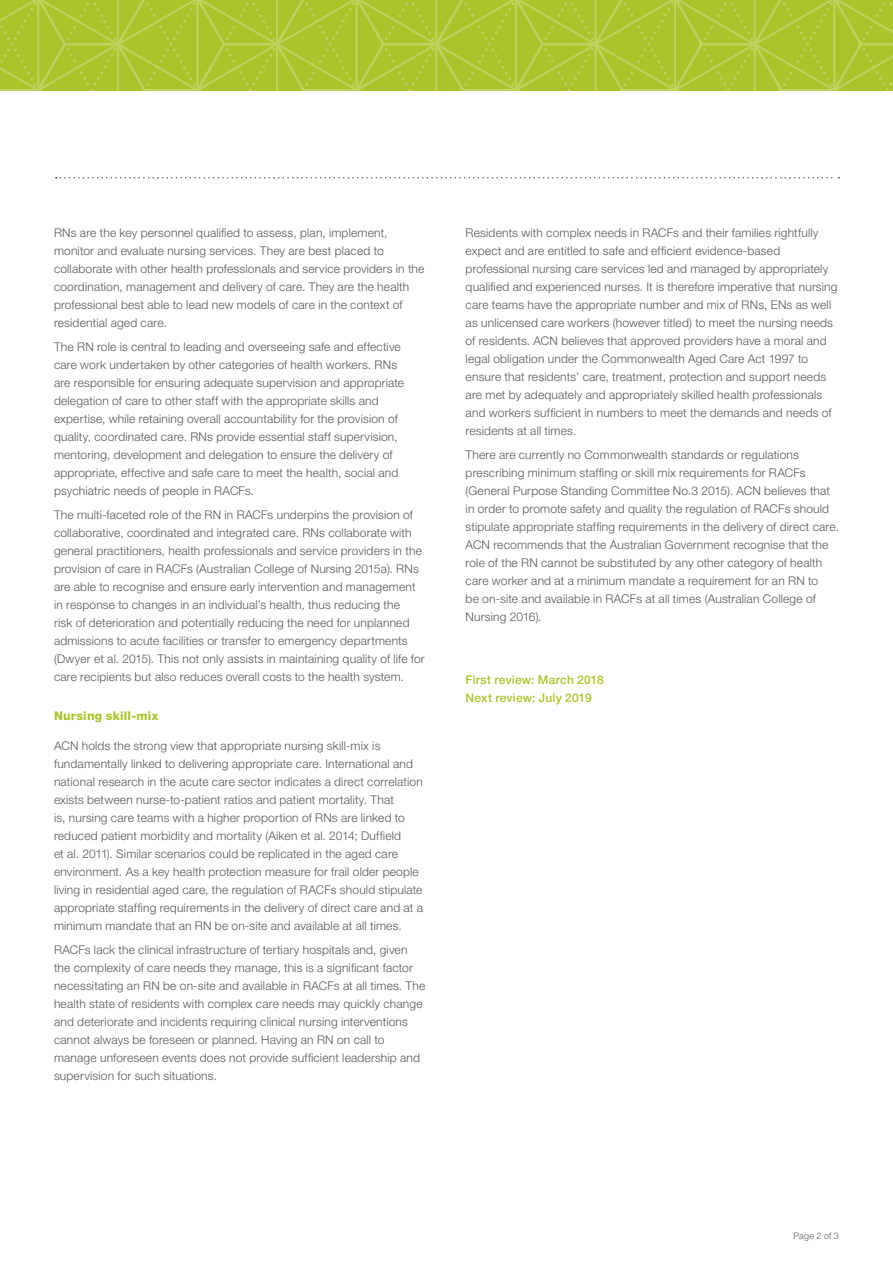
<style>
.page{position:relative;width:893px;height:1263px;background:#fff}
.page>*{position:absolute;margin:0;border:0;box-sizing:border-box;transform-origin:0 0}
.t1{font:300 12px/18px "Helvetica Neue LT Std";letter-spacing:.015em;color:#58595b}
.t2{font:500 12px/18px "Helvetica Neue LT Std";letter-spacing:.015em;color:#adc32b}
.t3{font:800 12px "Helvetica Neue LT Std";letter-spacing:.02em;color:#adc32b}
.t4{font:300 9px "Helvetica Neue LT Std";letter-spacing:.015em;color:#58595b}
</style>
<div class="page">
<svg style="left:0;top:0;width:893px;height:90px;background:#afc532"></svg>
<svg style="left:56px;top:177px;width:783px;height:2px"></svg>
<p class="t1" style="left:54px;top:223px;width:372px">RNs are the key personnel qualified to assess, plan, implement, monitor and evaluate nursing services. They are best placed to collaborate with other health professionals and service providers in the coordination, management and delivery of care. They are the health professional best able to lead new models of care in the context of residential aged care.</p>
<p class="t1" style="left:54px;top:337px;width:352px">The RN role is central to leading and overseeing safe and effective care work undertaken by other categories of health workers. RNs are responsible for ensuring adequate supervision and appropriate delegation of care to other staff with the appropriate skills and expertise, while retaining overall accountability for the provision of quality, coordinated care. RNs provide essential staff supervision, mentoring, development and delegation to ensure the delivery of appropriate, effective and safe care to meet the health, social and psychiatric needs of people in RACFs.</p>
<p class="t1" style="left:54px;top:505px;width:372px">The multi-faceted role of the RN in RACFs underpins the provision of collaborative, coordinated and integrated care. RNs collaborate with general practitioners, health professionals and service providers in the provision of care in RACFs (Australian College of Nursing 2015a). RNs are able to recognise and ensure early intervention and management in response to changes in an individual’s health, thus reducing the<br>risk of deterioration and potentially reducing the need for unplanned admissions to acute facilities or transfer to emergency departments (Dwyer et al. 2015). This not only assists in maintaining quality of life for care recipients but also reduces overall costs to the health system.</p>
<p class="t3" style="left:54px;top:709px;width:106px">Nursing skill-mix</p>
<p class="t1" style="left:54px;top:736px;width:370px">ACN holds the strong view that appropriate nursing skill-mix is fundamentally linked to delivering appropriate care. International and national research in the acute care sector indicates a direct correlation exists between nurse-to-patient ratios and patient mortality. That<br>is, nursing care teams with a higher proportion of RNs are linked to reduced patient morbidity and mortality (Aiken et al. 2014; Duffield<br>et al. 2011). Similar scenarios could be replicated in the aged care environment. As a key health protection measure for frail older people living in residential aged care, the regulation of RACFs should stipulate appropriate staffing requirements in the delivery of direct care and at a minimum mandate that an RN be on-site and available at all times.</p>
<p class="t1" style="left:54px;top:940px;width:373px">RACFs lack the clinical infrastructure of tertiary hospitals and, given the complexity of care needs they manage, this is a significant factor necessitating an RN be on-site and available in RACFs at all times. The health state of residents with complex care needs may quickly change and deteriorate and incidents requiring clinical nursing interventions cannot always be foreseen or planned. Having an RN on call to manage unforeseen events does not provide sufficient leadership and supervision for such situations.</p>
<p class="t1" style="left:466px;top:223px;width:373px">Residents with complex needs in RACFs and their families rightfully expect and are entitled to safe and efficient evidence-based professional nursing care services led and managed by appropriately qualified and experienced nurses. It is therefore imperative that nursing care teams have the appropriate number and mix of RNs, ENs as well as unlicensed care workers (however titled) to meet the nursing needs of residents. ACN believes that approved providers have a moral and legal obligation under the Commonwealth Aged Care Act 1997 to ensure that residents’ care, treatment, protection and support needs are met by adequately and appropriately skilled health professionals and workers sufficient in numbers to meet the demands and needs of residents at all times.</p>
<p class="t1" style="left:466px;top:445px;width:375px">There are currently no Commonwealth standards or regulations prescribing minimum staffing or skill mix requirements for RACFs (General Purpose Standing Committee No.3 2015). ACN believes that in order to promote safety and quality the regulation of RACFs should stipulate appropriate staffing requirements in the delivery of direct care.<br>ACN recommends that the Australian Government recognise that the role of the RN cannot be substituted by any other category of health care worker and at a minimum mandate a requirement for an RN to<br>be on-site and available in RACFs at all times (Australian College of Nursing 2016).</p>
<p class="t2" style="left:466px;top:671px;width:140px">First review: March 2018<br>Next review: July 2019</p>
<p class="t4" style="left:793px;top:1230px;width:47px">Page 2 of 3</p>
</div>
